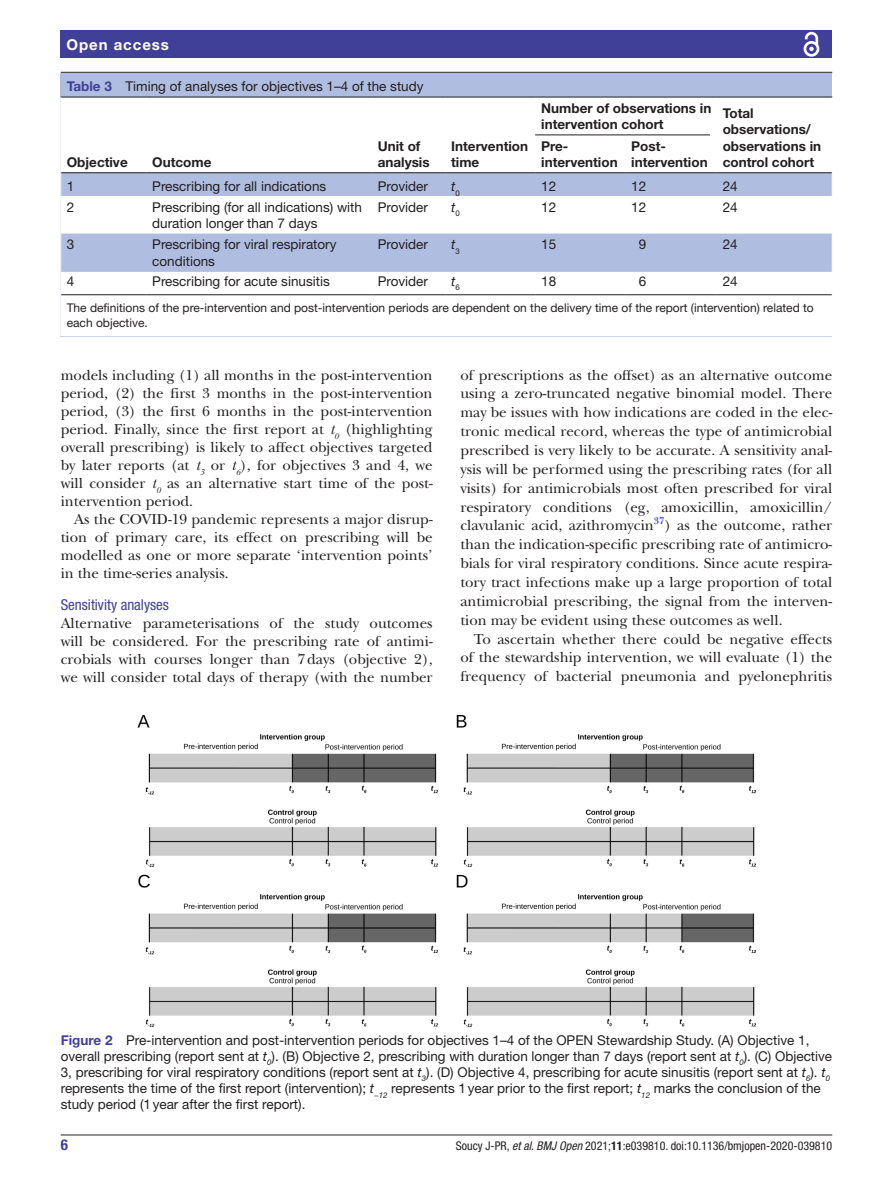
<style>
.page{position:relative;width:893px;height:1191px;background:#fff}
.page>*{position:absolute;margin:0;border:0;box-sizing:border-box;transform-origin:0 0}
.t1{font:15px/18.9px "New Baskerville";color:#231f20;text-align:justify}
.t2{font:condensed 15px "Helvetica Neue LT Std";color:#414099}
.t3{font:700 15px "Helvetica Neue LT Std";letter-spacing:.065em;color:#fff}
.t4{font:700 condensed 15px "Helvetica Neue LT Std";color:#414099}
.t5{font:13.5px/16.2px "Helvetica Neue LT Std";color:#231f20}
.t6{font:700 13.5px/16.2px "Helvetica Neue LT Std";color:#231f20}
.t7{font:italic 13.5px "Helvetica Neue LT Std";color:#231f20}
.t8{font:12px/15px "Helvetica Neue LT Std";color:#231f20}
.t9{font:condensed 12px "Helvetica Neue LT Std";color:#231f20}
.s1{font-weight:700;color:#414099}
.s2{font-style:italic}
.s3{font-weight:700}
</style>
<div class="page">
<hr style="left:61px;top:1134px;width:771px;height:1px;background:#231f20">
<div style="left:61px;top:31px;width:771px;height:27px;background:#414099"></div>
<svg style="left:803px;top:31px;width:17px;height:26px"></svg>
<div style="left:61px;top:73px;width:771px;height:263px;background:#afbde1"></div>
<hr style="left:61px;top:72px;width:771px;height:1px;background:#231f20">
<div style="left:61px;top:98px;width:771px;height:238px;background:#fff"></div>
<svg style="left:61px;top:173px;width:771px;height:99px"></svg>
<hr style="left:61px;top:172px;width:85px;height:1px;background:#231f20">
<hr style="left:146px;top:172px;width:226px;height:1px;background:#231f20">
<hr style="left:372px;top:172px;width:73px;height:1px;background:#231f20">
<hr style="left:445px;top:172px;width:90px;height:1px;background:#231f20">
<hr style="left:717px;top:172px;width:115px;height:1px;background:#231f20">
<hr style="left:61px;top:97px;width:85px;height:1px;background:#231f20">
<hr style="left:146px;top:97px;width:226px;height:1px;background:#231f20">
<hr style="left:372px;top:97px;width:73px;height:1px;background:#231f20">
<hr style="left:445px;top:97px;width:90px;height:1px;background:#231f20">
<hr style="left:535px;top:97px;width:90px;height:1px;background:#231f20">
<hr style="left:625px;top:97px;width:92px;height:1px;background:#231f20">
<hr style="left:717px;top:97px;width:115px;height:1px;background:#231f20">
<hr style="left:535px;top:134px;width:90px;height:1px;background:#231f20">
<hr style="left:535px;top:172px;width:90px;height:1px;background:#231f20">
<hr style="left:625px;top:134px;width:92px;height:1px;background:#231f20">
<hr style="left:625px;top:172px;width:92px;height:1px;background:#231f20">
<hr style="left:146px;top:294px;width:226px;height:1px;background:#231f20">
<hr style="left:372px;top:294px;width:73px;height:1px;background:#231f20">
<hr style="left:445px;top:294px;width:90px;height:1px;background:#231f20">
<hr style="left:535px;top:294px;width:90px;height:1px;background:#231f20">
<hr style="left:625px;top:294px;width:92px;height:1px;background:#231f20">
<hr style="left:717px;top:294px;width:115px;height:1px;background:#231f20">
<hr style="left:61px;top:294px;width:85px;height:1px;background:#231f20">
<svg style="left:60px;top:173px;width:1px;height:23px"></svg>
<svg style="left:60px;top:272px;width:1px;height:23px"></svg>
<hr style="left:67px;top:326px;width:765px;height:2px;background:#fff">
<svg style="left:711px;top:133px;width:6px;height:4px"></svg>
<img style="left:138px;top:714px;width:617px;height:312px">
<p class="t3" style="left:66px;top:35px;width:104px">Open access</p>
<p class="t5" style="left:67px;top:78px;width:358px"><span class="s1">Table 3</span> Timing of analyses for objectives 1–4 of the study</p>
<p class="t6" style="left:67px;top:153px;width:63px">Objective</p>
<p class="t6" style="left:152px;top:153px;width:61px">Outcome</p>
<p class="t6" style="left:378px;top:137px;width:53px">Unit of analysis</p>
<p class="t6" style="left:451px;top:137px;width:79px">Intervention time</p>
<p class="t6" style="left:541px;top:99px;width:172px">Number of observations in intervention cohort</p>
<p class="t6" style="left:723px;top:105px;width:100px">Total observations/ observations in control cohort</p>
<p class="t6" style="left:541px;top:137px;width:78px">Pre&shy;intervention</p>
<p class="t6" style="left:631px;top:137px;width:78px">Post&shy;intervention</p>
<p class="t5" style="left:67px;top:178px;width:9px">1</p>
<p class="t5" style="left:152px;top:178px;width:176px">Prescribing for all indications</p>
<p class="t5" style="left:378px;top:178px;width:52px">Provider</p>
<p class="t7" style="left:451px;top:178px;width:10px">t<sub>0</sub></p>
<p class="t5" style="left:541px;top:178px;width:17px">12</p>
<p class="t5" style="left:631px;top:178px;width:17px">12</p>
<p class="t5" style="left:723px;top:178px;width:17px">24</p>
<p class="t5" style="left:67px;top:198px;width:9px">2</p>
<p class="t5" style="left:152px;top:198px;width:211px">Prescribing (for all indications) with duration longer than 7 days</p>
<p class="t5" style="left:378px;top:198px;width:52px">Provider</p>
<p class="t7" style="left:451px;top:199px;width:10px">t<sub>0</sub></p>
<p class="t5" style="left:541px;top:198px;width:17px">12</p>
<p class="t5" style="left:631px;top:198px;width:17px">12</p>
<p class="t5" style="left:723px;top:198px;width:17px">24</p>
<p class="t5" style="left:67px;top:236px;width:9px">3</p>
<p class="t5" style="left:152px;top:236px;width:186px">Prescribing for viral respiratory conditions</p>
<p class="t5" style="left:378px;top:236px;width:52px">Provider</p>
<p class="t7" style="left:451px;top:236px;width:10px">t<sub>3</sub></p>
<p class="t5" style="left:541px;top:236px;width:17px">15</p>
<p class="t5" style="left:639px;top:236px;width:9px">9</p>
<p class="t5" style="left:723px;top:236px;width:17px">24</p>
<p class="t5" style="left:67px;top:273px;width:9px">4</p>
<p class="t5" style="left:152px;top:273px;width:179px">Prescribing for acute sinusitis</p>
<p class="t5" style="left:378px;top:273px;width:52px">Provider</p>
<p class="t7" style="left:451px;top:273px;width:10px">t<sub>6</sub></p>
<p class="t5" style="left:541px;top:273px;width:17px">18</p>
<p class="t5" style="left:639px;top:273px;width:9px">6</p>
<p class="t5" style="left:723px;top:273px;width:17px">24</p>
<p class="t8" style="left:67px;top:300px;width:749px">The definitions of the pre-intervention and post-intervention periods are dependent on the delivery time of the report (intervention) related to each objective.</p>
<p class="t1" style="left:61px;top:366px;width:373px;line-height:18px">models including (1) all months in the post-intervention period, (2) the first 3 months in the post-intervention period, (3) the first 6 months in the post-intervention period. Finally, since the first report at <span class="s2">t</span><sub>0</sub> (highlighting overall prescribing) is likely to affect objectives targeted by later reports (at <span class="s2">t</span><sub>3</sub> or <span class="s2">t</span><sub>6</sub>), for objectives 3 and 4, we will consider <span class="s2">t</span><sub>0</sub> as an alternative start time of the post&shy;intervention period.</p>
<p class="t1" style="left:61px;top:510px;width:373px;line-height:18px;text-indent:14px">As the COVID-19 pandemic represents a major disrup&shy;tion of primary care, its effect on prescribing will be modelled as one or more separate ‘intervention points’ in the time-series analysis.</p>
<p class="t2" style="left:61px;top:595px;width:110px">Sensitivity analyses</p>
<p class="t1" style="left:61px;top:614px;width:373px;line-height:18px">Alternative parameterisations of the study outcomes will be considered. For the prescribing rate of antimi&shy;crobials with courses longer than 7days (objective 2), we will consider total days of therapy (with the number</p>
<p class="t1" style="left:460px;top:365px;width:373px">of prescriptions as the offset) as an alternative outcome using a zero-truncated negative binomial model. There may be issues with how indications are coded in the elec&shy;tronic medical record, whereas the type of antimicrobial prescribed is very likely to be accurate. A sensitivity anal&shy;ysis will be performed using the prescribing rates (for all visits) for antimicrobials most often prescribed for viral respiratory conditions (eg, amoxicillin, amoxicillin/ clavulanic acid, azithromycin<sup>37</sup>) as the outcome, rather than the indication-specific prescribing rate of antimicro&shy;bials for viral respiratory conditions. Since acute respira&shy;tory tract infections make up a large proportion of total antimicrobial prescribing, the signal from the interven&shy;tion may be evident using these outcomes as well.</p>
<p class="t1" style="left:460px;top:629px;width:373px;text-indent:14px">To ascertain whether there could be negative effects of the stewardship intervention, we will evaluate (1) the frequency of bacterial pneumonia and pyelonephritis</p>
<p class="t5" style="left:61px;top:1031px;width:773px"><span class="s1">Figure 2</span> Pre-intervention and post-intervention periods for objectives 1–4 of the OPEN Stewardship Study. (A) Objective 1, overall prescribing (report sent at <span class="s2">t</span><sub>0</sub>). (B) Objective 2, prescribing with duration longer than 7 days (report sent at <span class="s2">t</span><sub>0</sub>). (C) Objective 3, prescribing for viral respiratory conditions (report sent at <span class="s2">t</span><sub>3</sub>). (D) Objective 4, prescribing for acute sinusitis (report sent at <span class="s2">t</span><sub>6</sub>). <span class="s2">t</span><sub>0 </sub>represents the time of the first report (intervention); <span class="s2">t</span><sub>−12</sub> represents 1year prior to the first report; <span class="s2">t</span><sub>12</sub> marks the conclusion of the study period (1year after the first report).</p>
<p class="t4" style="left:61px;top:1135px;width:9px">6</p>
<p class="t9" style="left:456px;top:1138px;width:378px">Soucy J-PR, <span class="s2">et al</span>. <span class="s2">BMJ Open</span> 2021;<span class="s3">11</span>:e039810. doi:10.1136/bmjopen-2020-039810</p>
</div>
